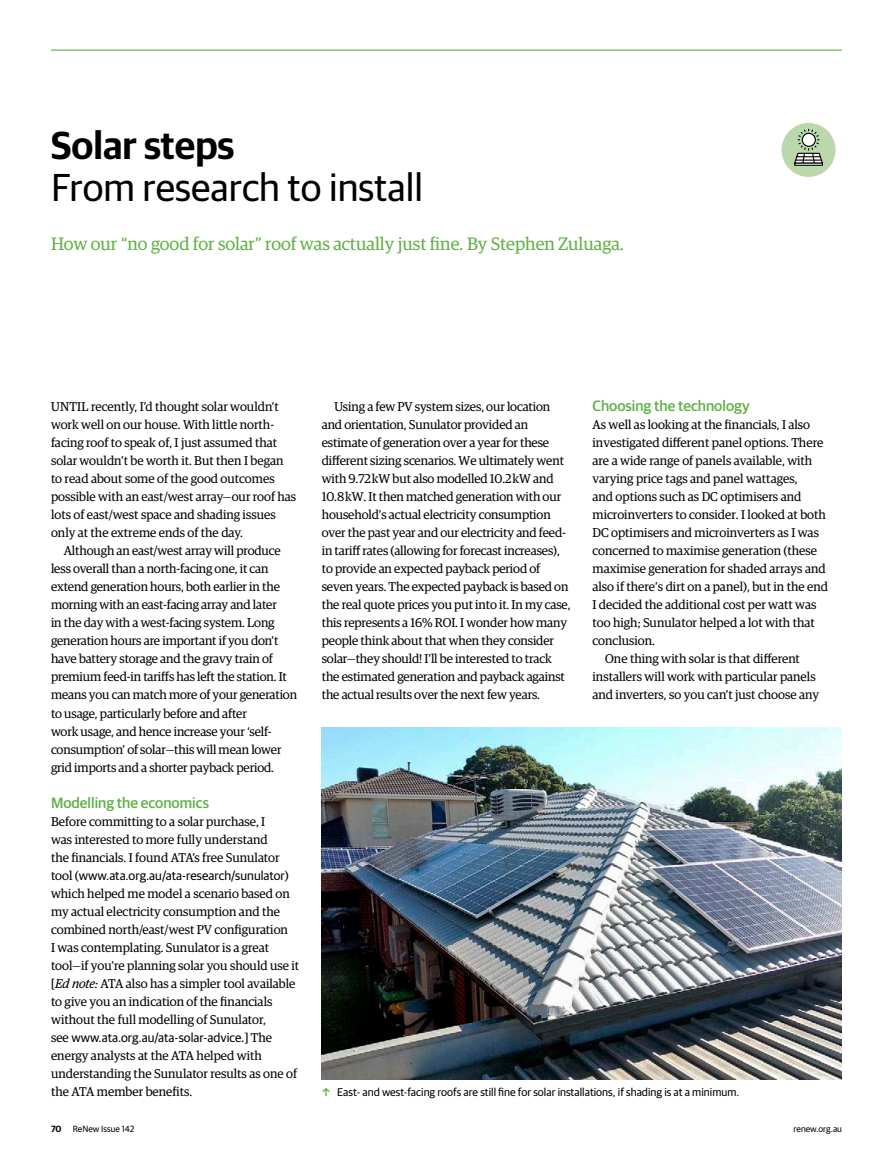
<style>
.page{position:relative;width:893px;height:1170px;background:#fff}
.page>*{position:absolute;margin:0;border:0;box-sizing:border-box;transform-origin:0 0}
.H2__FEATURE{font:39px "Guardian Sans";color:#000}
.H1__FEATURE{font:600 39px "Guardian Sans";color:#000}
.INTRO__FEATURE{font:18px "Guardian Egyp";color:#60b147}
.t1{font:500 15px "Guardian Sans";color:#60b147}
.FIRST_PARA{font:12.75px/18px "Guardian Egyp";color:#000}
.BODY{font:12.75px/18px "Guardian Egyp";letter-spacing:-.01em;color:#000}
.t2{font:11.25px "Guardian Sans";color:#000}
.BODY-2{font:9px "Guardian Sans";color:#000}
.s1{font-family:"Guardian Sans"}
.s2{font-style:italic}
.s3{color:#60b147}
.s4{font-weight:600}
</style>
<div class="page">
<hr style="left:51px;top:50px;width:791px;height:1px;background:#60b147">
<div style="left:782px;top:123px;width:54px;height:54px;background:#bad8ab;border-radius:50%"></div>
<div style="left:794px;top:163px;width:29px;height:3px;border:1px solid #000"></div>
<svg style="left:794px;top:129px;width:29px;height:36px"></svg>
<img style="left:322px;top:727px;width:520px;height:351px">
<p class="H1__FEATURE" style="left:51px;top:117px;width:185px">Solar steps</p>
<p class="H2__FEATURE" style="left:51px;top:159px;width:373px">From research to install</p>
<p class="INTRO__FEATURE" style="left:51px;top:231px;width:574px">How our “no good for solar” roof was actually just fine. By Stephen Zuluaga.</p>
<p class="FIRST_PARA" style="left:51px;top:397px;width:247px">UNTIL recently, I’d thought solar wouldn’t work well on our house. With little north&shy;facing roof to speak of, I just assumed that solar wouldn’t be worth it. But then I began to read about some of the good outcomes possible with an east/west array—our roof has lots of east/west space and shading issues only at the extreme ends of the day.</p>
<p class="BODY" style="left:51px;top:541px;width:248px;text-indent:13px">Although an east/west array will produce less overall than a north-facing one, it can extend generation hours, both earlier in the morning with an east-facing array and later<br>in the day with a west-facing system. Long generation hours are important if you don’t have battery storage and the gravy train of premium feed-in tariffs has left the station. It means you can match more of your generation to usage, particularly before and after<br>work usage, and hence increase your ‘self&shy;consumption’ of solar—this will mean lower grid imports and a shorter payback period.</p>
<h3 class="t1" style="left:51px;top:791px;width:159px">Modelling the economics</h3>
<p class="FIRST_PARA" style="left:51px;top:811px;width:250px">Before committing to a solar purchase, I<br>was interested to more fully understand<br>the financials. I found ATA’s free Sunulator tool (<span class="s1">www.ata.org.au/ata-research/sunulator</span>) which helped me model a scenario based on my actual electricity consumption and the combined north/east/west PV configuration<br>I was contemplating. Sunulator is a great tool—if you’re planning solar you should use it [<span class="s2">Ed note:</span> ATA also has a simpler tool available to give you an indication of the financials without the full modelling of Sunulator,<br>see <span class="s1">www.ata.org.au/ata-solar-advice</span>.] The energy analysts at the ATA helped with understanding the Sunulator results as one of the ATA member benefits.</p>
<p class="BODY" style="left:322px;top:397px;width:250px;text-indent:13px">Using a few PV system sizes, our location and orientation, Sunulator provided an estimate of generation over a year for these different sizing scenarios. We ultimately went with 9.72 kW but also modelled 10.2 kW and 10.8 kW. It then matched generation with our household’s actual electricity consumption over the past year and our electricity and feed&shy;in tariff rates (allowing for forecast increases), to provide an expected payback period of seven years. The expected payback is based on the real quote prices you put into it. In my case, this represents a 16% ROI. I wonder how many people think about that when they consider solar—they should! I’ll be interested to track the estimated generation and payback against the actual results over the next few years.</p>
<h3 class="t1" style="left:592px;top:395px;width:159px">Choosing the technology</h3>
<p class="FIRST_PARA" style="left:592px;top:415px;width:237px">As well as looking at the financials, I also investigated different panel options. There are a wide range of panels available, with varying price tags and panel wattages,<br>and options such as DC optimisers and microinverters to consider. I looked at both DC optimisers and microinverters as I was concerned to maximise generation (these maximise generation for shaded arrays and also if there’s dirt on a panel), but in the end I decided the additional cost per watt was too high; Sunulator helped a lot with that conclusion.</p>
<p class="BODY" style="left:592px;top:649px;width:228px;text-align:center">One thing with solar is that different installers will work with particular panels and inverters, so you can’t just choose any</p>
<p class="t2" style="left:322px;top:1084px;width:419px"><span class="s3">□</span> East- and west-facing roofs are still fine for solar installations, if shading is at a minimum.</p>
<p class="BODY-2" style="left:51px;top:1121px;width:85px"><span class="s4">70</span> ReNew Issue 142</p>
<p class="BODY-2" style="left:793px;top:1121px;width:50px">renew.org.au</p>
</div>
